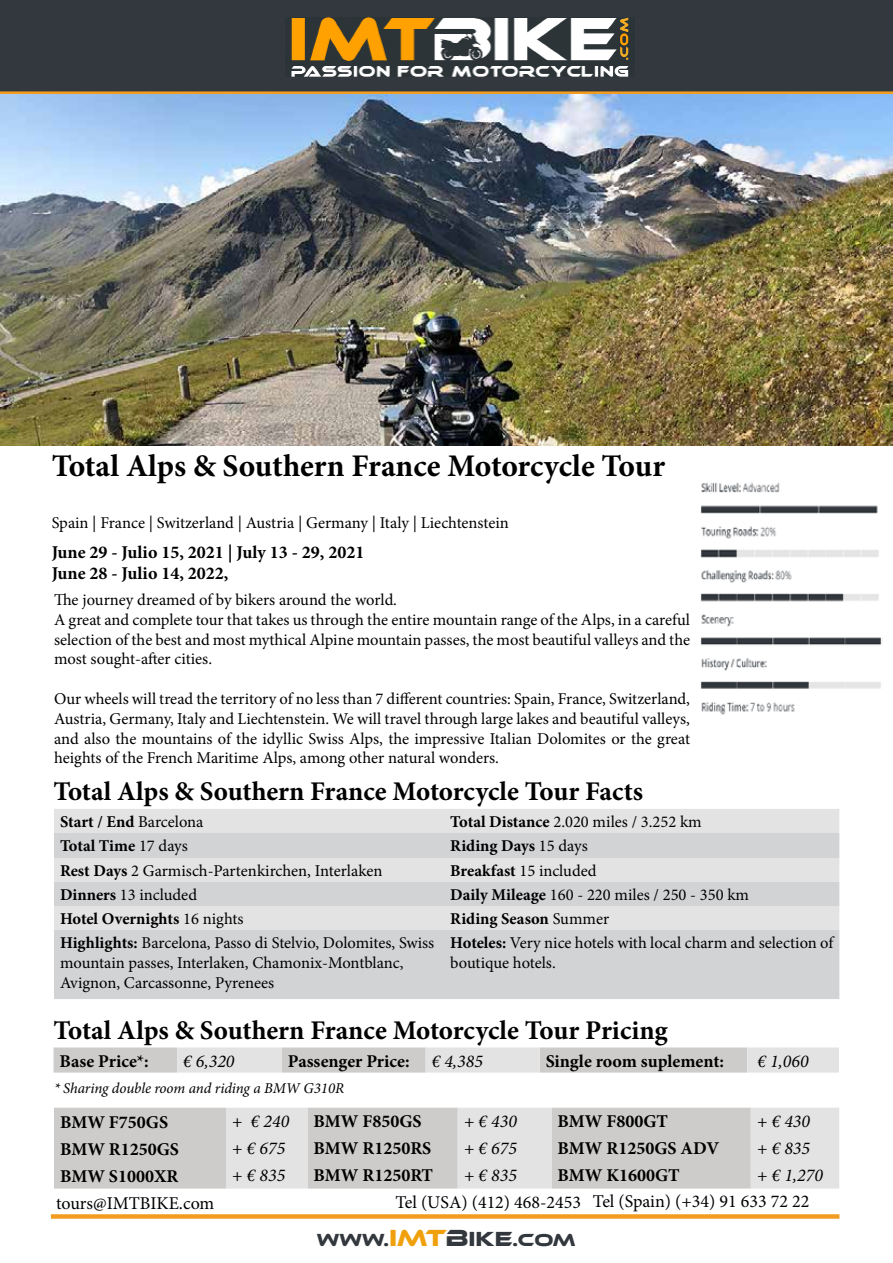
<style>
.page{position:relative;width:893px;height:1263px;background:#fff}
.page>*{position:absolute;margin:0;border:0;box-sizing:border-box;transform-origin:0 0}
.t1{font:700 31.5px "Minion Pro";letter-spacing:-.005em;color:#000}
.t2{font:700 27px "Minion Pro";color:#000}
.t3{font:700 18px/21.6px "Minion Pro";color:#000}
.t4{font:18px "Minion Pro";color:#000}
.t5{font:italic 18px "Minion Pro";color:#000}
.t6{font:18px "Ethnocentric Rg";color:#33383e}
.t7{font:16.5px/19.8px "Minion Pro";color:#000}
.t8{font:700 16.5px "Minion Pro";color:#000}
.t9{font:italic 15px "Minion Pro";letter-spacing:-.005em;color:#000}
.s1{font-weight:400}
.s2{font-weight:700}
.s3{font-weight:400;font-style:italic}
.s4{font-size:24px;color:#f0a00b}
.s5{font-size:24px}
.s6{font-size:21px}
</style>
<div class="page">
<div style="left:54px;top:809px;width:785px;height:73px;background:#e2e3e2"></div>
<div style="left:54px;top:833px;width:785px;height:25px;background:#d1d3d4"></div>
<svg style="left:54px;top:882px;width:785px;height:117px;background:#d4d6d6"></svg>
<div style="left:0;top:0;width:893px;height:94px;background:#33383e"></div>
<hr style="left:0;top:91px;width:893px;height:3px;background:#f39d20">
<div style="left:51px;top:1214px;width:788px;height:5px;background:#f39d20"></div>
<svg style="left:54px;top:1047px;width:785px;height:25px;background:#d6d5d4"></svg>
<img style="left:286px;top:18px;width:348px;height:58px">
<div style="left:54px;top:1108px;width:172px;height:80px;background:#cdcccb"></div>
<svg style="left:226px;top:1108px;width:613px;height:80px;background:#d6d5d4"></svg>
<img style="left:0;top:94px;width:893px;height:351px">
<img style="left:700px;top:482px;width:183px;height:233px">
<h1 class="t1" style="left:52px;top:444px;width:615px">Total Alps &amp; Southern France Motorcycle Tour</h1>
<p class="t7" style="left:52px;top:513px;width:459px">Spain | France | Switzerland | Austria | Germany | Italy | Liechtenstein</p>
<p class="t3" style="left:52px;top:541px;width:314px">June 29 - Julio 15, 2021 | July 13 - 29, 2021<br>June 28 - Julio 14, 2022,</p>
<p class="t7" style="left:54px;top:590px;width:638px">The journey dreamed of by bikers around the world.<br>A great and complete tour that takes us through the entire mountain range of the Alps, in a careful selection of the best and most mythical Alpine mountain passes, the most beautiful valleys and the most sought-after cities.</p>
<p class="t7" style="left:54px;top:689px;width:637px;text-align:justify">Our wheels will tread the territory of no less than 7 different countries: Spain, France, Switzerland, Austria, Germany, Italy and Liechtenstein. We will travel through large lakes and beautiful valleys, and also the mountains of the idyllic Swiss Alps, the impressive Italian Dolomites or the great heights of the French Maritime Alps, among other natural wonders.</p>
<h2 class="t2" style="left:53px;top:772px;width:591px">Total Alps &amp; Southern France Motorcycle Tour Facts</h2>
<p class="t8" style="left:60px;top:810px;width:145px">Start / End <span class="s1">Barcelona</span></p>
<p class="t7" style="left:450px;top:812px;width:253px"><span class="s2">Total Distance</span> 2.020 miles / 3.252 km</p>
<p class="t8" style="left:60px;top:834px;width:129px">Total Time <span class="s1">17 days</span></p>
<p class="t8" style="left:450px;top:834px;width:139px">Riding Days <span class="s1">15 days</span></p>
<p class="t7" style="left:60px;top:861px;width:324px"><span class="s2">Rest Days</span> 2 Garmisch-Partenkirchen, Interlaken</p>
<p class="t7" style="left:450px;top:861px;width:148px"><span class="s2">Breakfast</span> 15 included</p>
<p class="t7" style="left:60px;top:885px;width:139px"><span class="s2">Dinners</span> 13 included</p>
<p class="t7" style="left:450px;top:885px;width:300px"><span class="s2">Daily Mileage</span> 160 - 220 miles / 250 - 350 km</p>
<p class="t8" style="left:60px;top:907px;width:185px">Hotel Overnights <span class="s1">16 nights</span></p>
<p class="t8" style="left:450px;top:907px;width:160px">Riding Season <span class="s1">Summer</span></p>
<p class="t7" style="left:60px;top:933px;width:376px"><span class="s2">Highlights:</span> Barcelona, Passo di Stelvio, Dolomites, Swiss mountain passes, Interlaken, Chamonix-Montblanc,<br>Avignon, Carcassonne, Pyrenees</p>
<p class="t7" style="left:450px;top:933px;width:385px"><span class="s2">Hoteles:</span> Very nice hotels with local charm and selection of boutique hotels.</p>
<h2 class="t2" style="left:54px;top:1012px;width:616px">Total Alps &amp; Southern France Motorcycle Tour Pricing</h2>
<p class="t3" style="left:60px;top:1050px;width:91px">Base Price*:</p>
<p class="t5" style="left:183px;top:1048px;width:53px">€ 6,320</p>
<p class="t3" style="left:288px;top:1050px;width:196px">Passenger Price: <span class="s3">€ 4,385</span></p>
<p class="t3" style="left:546px;top:1050px;width:180px">Single room suplement:</p>
<p class="t5" style="left:757px;top:1048px;width:53px">€ 1,060</p>
<p class="t9" style="left:54px;top:1078px;width:292px">* Sharing double room and riding a BMW G310R</p>
<p class="t3" style="left:60px;top:1111px;width:110px">BMW F750GS</p>
<p class="t5" style="left:232px;top:1109px;width:59px">+ € 240</p>
<p class="t3" style="left:313px;top:1110px;width:110px">BMW F850GS</p>
<p class="t5" style="left:464px;top:1109px;width:55px">+ € 430</p>
<p class="t3" style="left:557px;top:1110px;width:112px">BMW F800GT</p>
<p class="t5" style="left:757px;top:1109px;width:55px">+ € 430</p>
<p class="t3" style="left:60px;top:1138px;width:121px">BMW R1250GS</p>
<p class="t5" style="left:232px;top:1136px;width:55px">+ € 675</p>
<p class="t3" style="left:313px;top:1137px;width:119px">BMW R1250RS</p>
<p class="t5" style="left:464px;top:1136px;width:55px">+ € 675</p>
<p class="t3" style="left:557px;top:1137px;width:163px">BMW R1250GS ADV</p>
<p class="t5" style="left:757px;top:1136px;width:55px">+ € 835</p>
<p class="t3" style="left:60px;top:1165px;width:120px">BMW S1000XR</p>
<p class="t5" style="left:232px;top:1163px;width:55px">+ € 835</p>
<p class="t3" style="left:313px;top:1164px;width:121px">BMW R1250RT</p>
<p class="t5" style="left:464px;top:1163px;width:55px">+ € 835</p>
<p class="t3" style="left:557px;top:1164px;width:124px">BMW K1600GT</p>
<p class="t5" style="left:757px;top:1163px;width:68px">+ € 1,270</p>
<p class="t4" style="left:56px;top:1191px;width:160px">tours@IMTBIKE.com</p>
<p class="t4" style="left:395px;top:1189px;width:416px">Tel (USA) (412) 468-2453 Tel (Spain) (+34) 91 633 72 22</p>
<p class="t6" style="left:317px;top:1229px;width:260px">WWW.<span class="s4">IMT</span><span class="s5">B</span><span class="s6">IKE</span>.COM</p>
</div>
